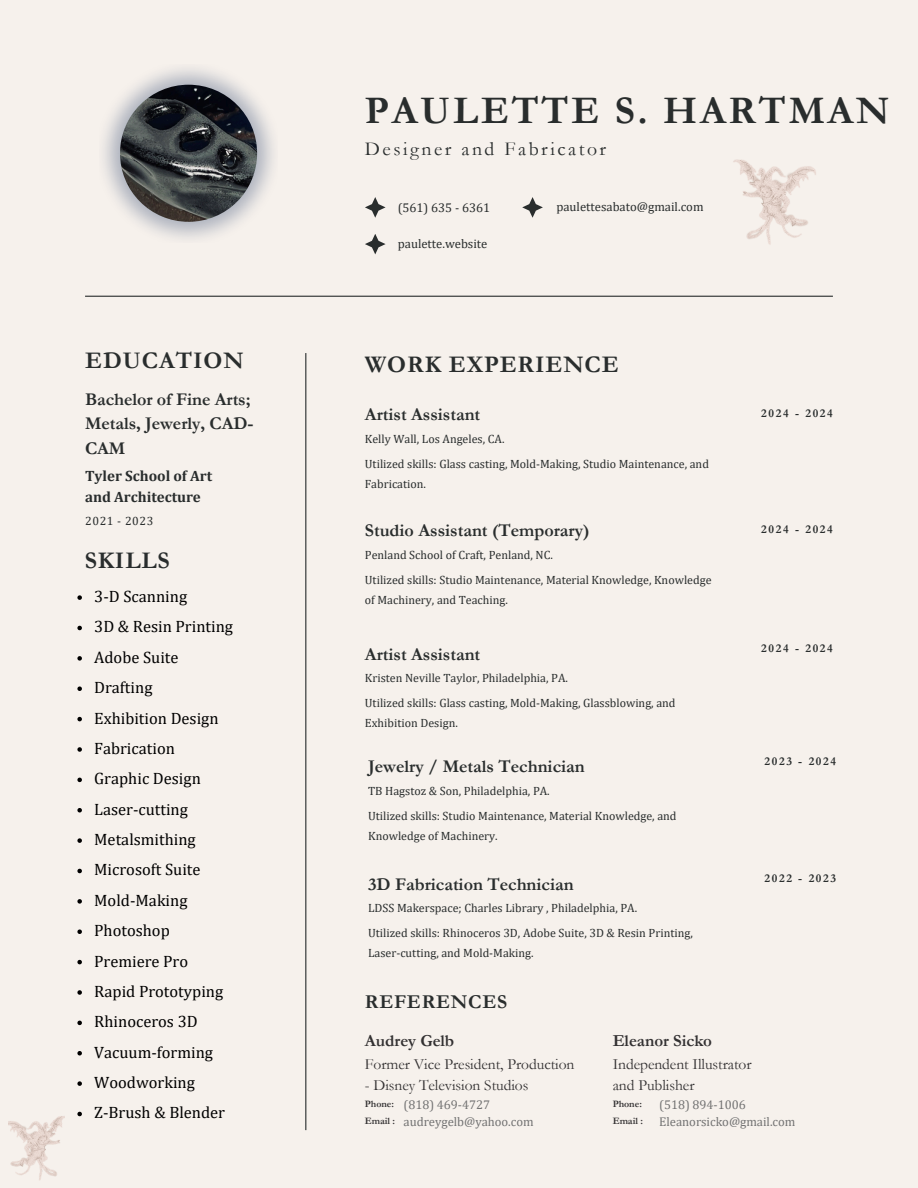
<style>
.page{position:relative;width:918px;height:1188px;background:#f6f1ec}
.page>*{position:absolute;margin:0;border:0;box-sizing:border-box;transform-origin:0 0}
.t1{font:700 39.45px "Garamond";letter-spacing:.07em;color:#292d2d}
.t2{font:700 24px "Garamond";letter-spacing:.035em;color:#292d2d}
.t3{font:19.8px "Garamond";letter-spacing:.13em;color:#292d2d}
.t4{font:700 19.8px "Garamond";letter-spacing:.035em;color:#292d2d}
.t5{font:700 18px/24.8px "Garamond";color:#292d2d}
.t6{font:700 16.95px "Garamond";color:#333132}
.t7{font:16.5px "Cambria";color:#000}
.t8{font:15.45px "Garamond";letter-spacing:-.005em;color:#333132}
.t9{font:700 15px "Cambria";letter-spacing:-.005em;color:#292d2d}
.t10{font:12.75px "Cambria";color:#737373}
.t11{font:12.75px "Cambria";color:#292d2d}
.t12{font:12px/20px "Cambria";color:#292d2d}
.t13{font:700 12px "Garamond";letter-spacing:.14em;color:#292d2d}
.t14{font:12px "Cambria";letter-spacing:.05em;color:#292d2d}
.t15{font:700 9.9px "Garamond";color:#333132}
</style>
<div class="page">
<img style="left:103px;top:68px;width:171px;height:171px">
<svg style="left:365px;top:197px;width:21px;height:21px"></svg>
<svg style="left:522px;top:197px;width:21px;height:21px"></svg>
<svg style="left:365px;top:234px;width:21px;height:20px"></svg>
<hr style="left:85px;top:296px;width:748px;height:1px;background:#292d2d">
<hr style="left:305px;top:353px;width:1px;height:777px;background:#292d2d">
<img style="left:120px;top:85px;width:137px;height:137px;border-radius:50%">
<img style="left:9px;top:1116px;width:55px;height:65px">
<img style="left:733px;top:159px;width:83px;height:86px">
<svg style="left:77px;top:595px;width:5px;height:5px"></svg>
<svg style="left:77px;top:626px;width:5px;height:4px"></svg>
<svg style="left:77px;top:656px;width:5px;height:5px"></svg>
<svg style="left:77px;top:686px;width:5px;height:5px"></svg>
<svg style="left:77px;top:717px;width:5px;height:4px"></svg>
<svg style="left:77px;top:747px;width:5px;height:5px"></svg>
<svg style="left:77px;top:778px;width:5px;height:4px"></svg>
<svg style="left:77px;top:808px;width:5px;height:4px"></svg>
<svg style="left:77px;top:838px;width:5px;height:5px"></svg>
<svg style="left:77px;top:869px;width:5px;height:4px"></svg>
<svg style="left:77px;top:899px;width:5px;height:5px"></svg>
<svg style="left:77px;top:929px;width:5px;height:5px"></svg>
<svg style="left:77px;top:960px;width:5px;height:4px"></svg>
<svg style="left:77px;top:990px;width:5px;height:5px"></svg>
<svg style="left:77px;top:1021px;width:5px;height:4px"></svg>
<svg style="left:77px;top:1051px;width:5px;height:4px"></svg>
<svg style="left:77px;top:1081px;width:5px;height:5px"></svg>
<svg style="left:77px;top:1112px;width:5px;height:4px"></svg>
<p class="t2" style="left:85px;top:348px;width:160px">EDUCATION</p>
<p class="t5" style="left:85px;top:387px;width:170px">Bachelor of Fine Arts;<br>Metals, Jewerly, CAD-<br>CAM</p>
<p class="t9" style="left:85px;top:467px;width:129px">Tyler School of Art</p>
<h2 class="t9" style="left:85px;top:487px;width:117px">and Architecture</h2>
<h4 class="t14" style="left:85px;top:514px;width:70px">2021 - 2023</h4>
<p class="t2" style="left:85px;top:548px;width:87px">SKILLS</p>
<p class="t7" style="left:94px;top:586px;width:94px">3-D Scanning</p>
<h4 class="t7" style="left:94px;top:617px;width:140px">3D &amp; Resin Printing</h4>
<p class="t7" style="left:94px;top:647px;width:86px">Adobe Suite</p>
<p class="t7" style="left:94px;top:678px;width:60px">Drafting</p>
<p class="t7" style="left:94px;top:708px;width:126px">Exhibition Design</p>
<h4 class="t7" style="left:94px;top:738px;width:82px">Fabrication</h4>
<p class="t7" style="left:94px;top:769px;width:108px">Graphic Design</p>
<p class="t7" style="left:94px;top:799px;width:95px">Laser-cutting</p>
<p class="t7" style="left:94px;top:829px;width:103px">Metalsmithing</p>
<h4 class="t7" style="left:94px;top:860px;width:108px">Microsoft Suite</h4>
<p class="t7" style="left:94px;top:890px;width:95px">Mold-Making</p>
<p class="t7" style="left:94px;top:921px;width:77px">Photoshop</p>
<p class="t7" style="left:94px;top:951px;width:95px">Premiere Pro</p>
<h4 class="t7" style="left:94px;top:981px;width:131px">Rapid Prototyping</h4>
<p class="t7" style="left:94px;top:1012px;width:105px">Rhinoceros 3D</p>
<p class="t7" style="left:94px;top:1042px;width:120px">Vacuum-forming</p>
<p class="t7" style="left:94px;top:1072px;width:102px">Woodworking</p>
<h3 class="t7" style="left:94px;top:1103px;width:132px">Z-Brush &amp; Blender</h3>
<p class="t1" style="left:365px;top:89px;width:526px">PAULETTE S. HARTMAN</p>
<h1 class="t3" style="left:365px;top:138px;width:243px">Designer and Fabricator</h1>
<h5 class="t11" style="left:398px;top:200px;width:94px">(561) 635 - 6361</h5>
<p class="t11" style="left:556px;top:199px;width:149px">paulettesabato@gmail.com</p>
<p class="t11" style="left:398px;top:236px;width:91px">paulette.website</p>
<p class="t2" style="left:365px;top:351px;width:255px">WORK EXPERIENCE</p>
<p class="t5" style="left:365px;top:402px;width:117px">Artist Assistant</p>
<p class="t13" style="left:761px;top:407px;width:73px">2024 - 2024</p>
<p class="t12" style="left:365px;top:428px;width:141px">Kelly Wall, Los Angeles, CA.</p>
<h2 class="t12" style="left:365px;top:453px;width:346px">Utilized skills: Glass casting, Mold-Making, Studio Maintenance, and<br>Fabrication.</h2>
<p class="t5" style="left:365px;top:518px;width:226px">Studio Assistant (Temporary)</p>
<h4 class="t13" style="left:761px;top:522px;width:73px">2024 - 2024</h4>
<p class="t12" style="left:365px;top:545px;width:190px">Penland School of Craft, Penland, NC.</p>
<p class="t12" style="left:365px;top:570px;width:348px">Utilized skills: Studio Maintenance, Material Knowledge, Knowledge of Machinery, and Teaching.</p>
<h2 class="t13" style="left:761px;top:642px;width:73px">2024 - 2024</h2>
<p class="t5" style="left:365px;top:642px;width:117px">Artist Assistant</p>
<p class="t12" style="left:365px;top:668px;width:205px">Kristen Neville Taylor, Philadelphia, PA.</p>
<p class="t12" style="left:365px;top:693px;width:312px">Utilized skills: Glass casting, Mold-Making, Glassblowing, and<br>Exhibition Design.</p>
<p class="t5" style="left:368px;top:755px;width:218px">Jewelry / Metals Technician</p>
<p class="t12" style="left:368px;top:781px;width:183px">TB Hagstoz &amp; Son, Philadelphia, PA.</p>
<p class="t12" style="left:368px;top:806px;width:310px">Utilized skills: Studio Maintenance, Material Knowledge, and<br>Knowledge of Machinery.</p>
<p class="t5" style="left:368px;top:872px;width:207px">3D Fabrication Technician</p>
<h6 class="t12" style="left:368px;top:898px;width:271px">LDSS Makerspace; Charles Library , Philadelphia, PA.</h6>
<p class="t12" style="left:368px;top:923px;width:326px">Utilized skills: Rhinoceros 3D, Adobe Suite, 3D &amp; Resin Printing,<br>Laser-cutting, and Mold-Making.</p>
<h6 class="t13" style="left:764px;top:755px;width:73px">2023 - 2024</h6>
<p class="t13" style="left:764px;top:872px;width:73px">2022 - 2023</p>
<p class="t4" style="left:365px;top:991px;width:144px">REFERENCES</p>
<p class="t6" style="left:365px;top:1032px;width:91px">Audrey Gelb</p>
<p class="t8" style="left:365px;top:1056px;width:211px">Former Vice President, Production</p>
<p class="t8" style="left:365px;top:1077px;width:165px">- Disney Television Studios</p>
<p class="t6" style="left:613px;top:1032px;width:101px">Eleanor Sicko</p>
<p class="t8" style="left:613px;top:1056px;width:140px">Independent Illustrator</p>
<p class="t8" style="left:613px;top:1077px;width:83px">and Publisher</p>
<p class="t15" style="left:365px;top:1098px;width:31px">Phone:</p>
<p class="t15" style="left:365px;top:1116px;width:32px">Email :</p>
<p class="t10" style="left:404px;top:1097px;width:88px">(818) 469-4727</p>
<p class="t10" style="left:404px;top:1114px;width:132px">audreygelb@yahoo.com</p>
<p class="t15" style="left:613px;top:1098px;width:31px">Phone:</p>
<p class="t15" style="left:613px;top:1116px;width:32px">Email :</p>
<p class="t10" style="left:659px;top:1097px;width:88px">(518) 894-1006</p>
<p class="t10" style="left:659px;top:1114px;width:138px">Eleanorsicko@gmail.com</p>
</div>
